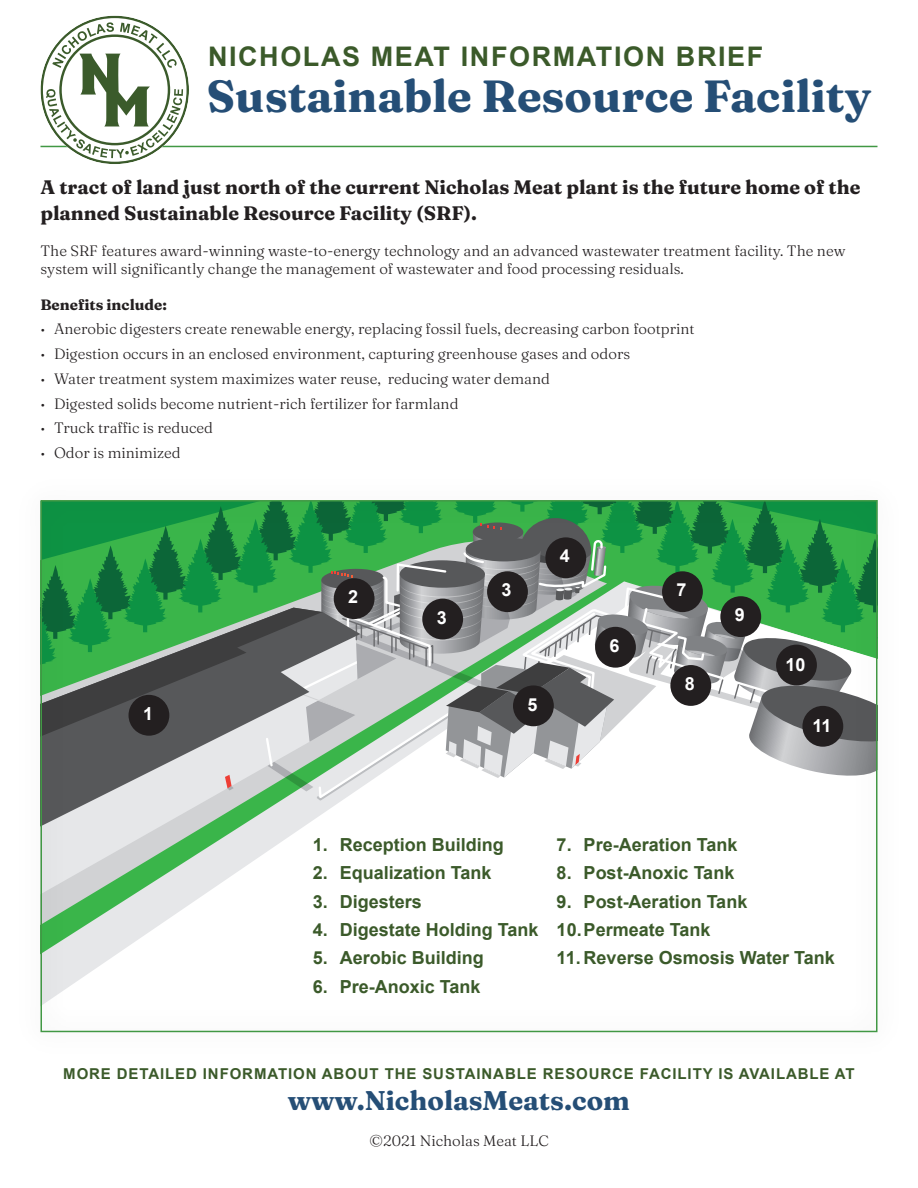
<style>
.page{position:relative;width:918px;height:1188px;background:#fff}
.page>*{position:absolute;margin:0;border:0;box-sizing:border-box;transform-origin:0 0}
.t1{font:900 45px "Fraunces 9 pt";color:#254e76}
.t2{font:700 27px "Arial";letter-spacing:.06em;color:#3b5a2a}
.t3{font:900 27px "Fraunces 9 pt";color:#254e76}
.Headline_Green_16pt{font:900 19.5px/25.5px "Fraunces 9 pt";color:#231f20}
.t4{font:700 18px "Arial";color:#3b5a2a}
.t5{font:700 18px "Arial";color:#fff}
.Fraunces_Body_Text{font:900 15px/18px "Fraunces 9 pt";color:#231f20}
.t6{font:700 15px "Arial";letter-spacing:.06em;color:#3b5a2a}
</style>
<div class="page">
<hr style="left:40px;top:146px;width:838px;height:1px;background:#419844">
<svg style="left:40px;top:16px;width:149px;height:148px"></svg>
<div style="left:15px;top:475px;width:888px;height:583px;background:#231f20;opacity:.35"></div>
<p class="t2" style="left:208px;top:39px;width:557px">NICHOLAS MEAT INFORMATION BRIEF</p>
<p class="t1" style="left:207px;top:61px;width:666px">Sustainable Resource Facility</p>
<p class="Headline_Green_16pt" style="left:40px;top:173px;width:821px">A tract of land just north of the current Nicholas Meat plant is the future home of the planned Sustainable Resource Facility (SRF).</p>
<p class="Fraunces_Body_Text" style="left:40px;top:240px;width:806px">The SRF features award-winning waste-to-energy technology and an advanced wastewater treatment facility. The new system will significantly change the management of wastewater and food processing residuals.</p>
<p class="Fraunces_Body_Text" style="left:40px;top:294px;width:128px">Benefits include:</p>
<p class="Fraunces_Body_Text" style="left:40px;top:319px;width:656px">• Anerobic digesters create renewable energy, replacing fossil fuels, decreasing carbon footprint</p>
<p class="Fraunces_Body_Text" style="left:40px;top:344px;width:591px">• Digestion occurs in an enclosed environment, capturing greenhouse gases and odors</p>
<p class="Fraunces_Body_Text" style="left:40px;top:369px;width:511px">• Water treatment system maximizes water reuse, reducing water demand</p>
<p class="Fraunces_Body_Text" style="left:40px;top:393px;width:420px">• Digested solids become nutrient-rich fertilizer for farmland</p>
<p class="Fraunces_Body_Text" style="left:40px;top:418px;width:174px">• Truck traffic is reduced</p>
<p class="Fraunces_Body_Text" style="left:40px;top:443px;width:142px">• Odor is minimized</p>
<p class="t5" style="left:143px;top:702px;width:12px">1</p>
<p class="t5" style="left:348px;top:585px;width:12px">2</p>
<p class="t5" style="left:437px;top:606px;width:12px">3</p>
<p class="t5" style="left:502px;top:578px;width:12px">3</p>
<p class="t5" style="left:560px;top:544px;width:12px">4</p>
<p class="t5" style="left:527px;top:692px;width:12px">5</p>
<p class="t5" style="left:610px;top:634px;width:12px">6</p>
<p class="t5" style="left:677px;top:578px;width:12px">7</p>
<p class="t5" style="left:685px;top:672px;width:12px">8</p>
<p class="t5" style="left:735px;top:603px;width:12px">9</p>
<p class="t5" style="left:786px;top:653px;width:22px">10</p>
<p class="t5" style="left:812px;top:714px;width:21px">11</p>
<p class="t4" style="left:313px;top:833px;width:193px">1. Reception Building</p>
<p class="t4" style="left:313px;top:861px;width:180px">2. Equalization Tank</p>
<p class="t4" style="left:313px;top:889px;width:111px">3. Digesters</p>
<p class="t4" style="left:313px;top:918px;width:227px">4. Digestate Holding Tank</p>
<p class="t4" style="left:313px;top:946px;width:173px">5. Aerobic Building</p>
<p class="t4" style="left:313px;top:974px;width:169px">6. Pre-Anoxic Tank</p>
<p class="t4" style="left:557px;top:833px;width:182px">7. Pre-Aeration Tank</p>
<p class="t4" style="left:557px;top:861px;width:179px">8. Post-Anoxic Tank</p>
<p class="t4" style="left:557px;top:889px;width:192px">9. Post-Aeration Tank</p>
<p class="t4" style="left:557px;top:918px;width:155px">10.Permeate Tank</p>
<p class="t4" style="left:557px;top:946px;width:280px">11. Reverse Osmosis Water Tank</p>
<p class="t6" style="left:63px;top:1064px;width:793px">MORE DETAILED INFORMATION ABOUT THE SUSTAINABLE RESOURCE FACILITY IS AVAILABLE AT</p>
<p class="t3" style="left:288px;top:1080px;width:343px">www.NicholasMeats.com</p>
<p class="Fraunces_Body_Text" style="left:369px;top:1130px;width:181px">©2021 Nicholas Meat LLC</p>
</div>
